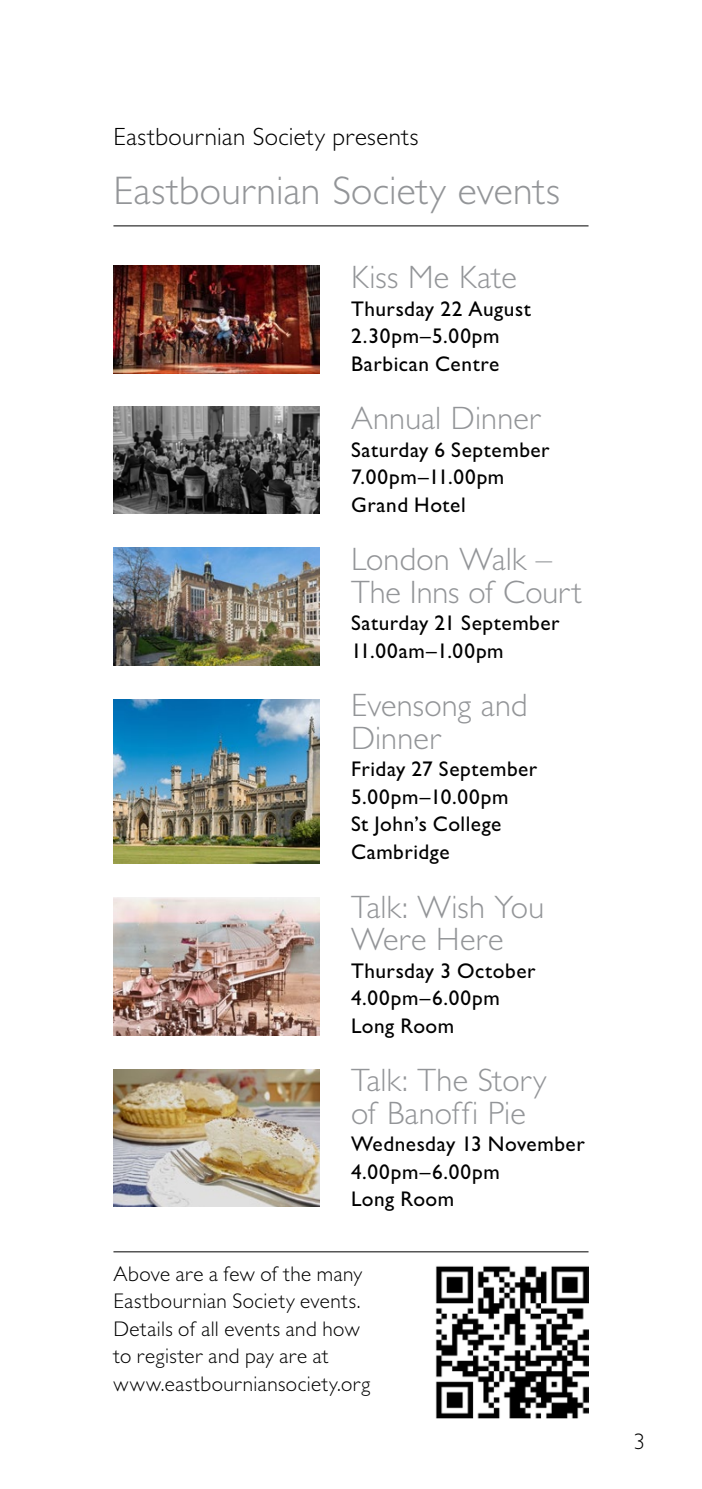
<style>
.page{position:relative;width:702px;height:1489px;background:#fff}
.page>*{position:absolute;margin:0;border:0;box-sizing:border-box;transform-origin:0 0}
.t1{font:300 40px "Gill Sans MT Std";letter-spacing:.01em;color:#939598}
.t2{font:300 32.5px/32.5px "Gill Sans MT Std";letter-spacing:.005em;color:#939598}
.t3{font:300 25px "Gill Sans MT Std";letter-spacing:.015em;color:#000}
.t4{font:300 22.5px "Gill Sans MT Std";color:#000}
.t5{font:21.25px/27.5px "Gill Sans";letter-spacing:.025em;color:#000}
.t6{font:300 21.25px/27.5px "Gill Sans MT Std";letter-spacing:.02em;color:#000}
</style>
<div class="page">
<hr style="left:113px;top:225px;width:475px;height:1px;background:#000">
<hr style="left:113px;top:1251px;width:475px;height:1px;background:#000">
<img style="left:436px;top:1266px;width:152px;height:151px">
<img style="left:113px;top:266px;width:206px;height:107px">
<img style="left:113px;top:406px;width:206px;height:107px">
<img style="left:113px;top:547px;width:206px;height:119px">
<img style="left:113px;top:699px;width:206px;height:164px">
<img style="left:113px;top:897px;width:206px;height:138px">
<img style="left:113px;top:1069px;width:206px;height:137px">
<p class="t3" style="left:113px;top:121px;width:306px">Eastbournian Society presents</p>
<h1 class="t1" style="left:113px;top:167px;width:448px">Eastbournian Society events</h1>
<h2 class="t2" style="left:351px;top:260px;width:167px">Kiss Me Kate</h2>
<p class="t5" style="left:351px;top:295px;width:181px">Thursday 22 August<br>2.30pm–5.00pm<br>Barbican Centre</p>
<h2 class="t2" style="left:351px;top:401px;width:192px">Annual Dinner</h2>
<p class="t5" style="left:351px;top:436px;width:200px">Saturday 6 September<br>7.00pm–11.00pm<br>Grand Hotel</p>
<h2 class="t2" style="left:351px;top:542px;width:232px">London Walk –<br>The Inns of Court</h2>
<p class="t5" style="left:351px;top:609px;width:210px">Saturday 21 September<br>11.00am–1.00pm</p>
<h2 class="t2" style="left:351px;top:688px;width:178px">Evensong and<br>Dinner</h2>
<p class="t5" style="left:351px;top:756px;width:188px">Friday 27 September<br>5.00pm–10.00pm<br>St John’s College<br>Cambridge</p>
<h2 class="t2" style="left:351px;top:889px;width:195px">Talk: Wish You<br>Were Here</h2>
<p class="t5" style="left:351px;top:957px;width:186px">Thursday 3 October<br>4.00pm–6.00pm<br>Long Room</p>
<h2 class="t2" style="left:351px;top:1063px;width:197px">Talk: The Story of Banoffi Pie</h2>
<p class="t5" style="left:351px;top:1130px;width:235px">Wednesday 13 November<br>4.00pm–6.00pm<br>Long Room</p>
<p class="t6" style="left:113px;top:1259px;width:258px">Above are a few of the many<br>Eastbournian Society events.<br>Details of all events and how to register and pay are at www.eastbourniansociety.org</p>
<p class="t4" style="left:634px;top:1427px;width:13px">3</p>
</div>
